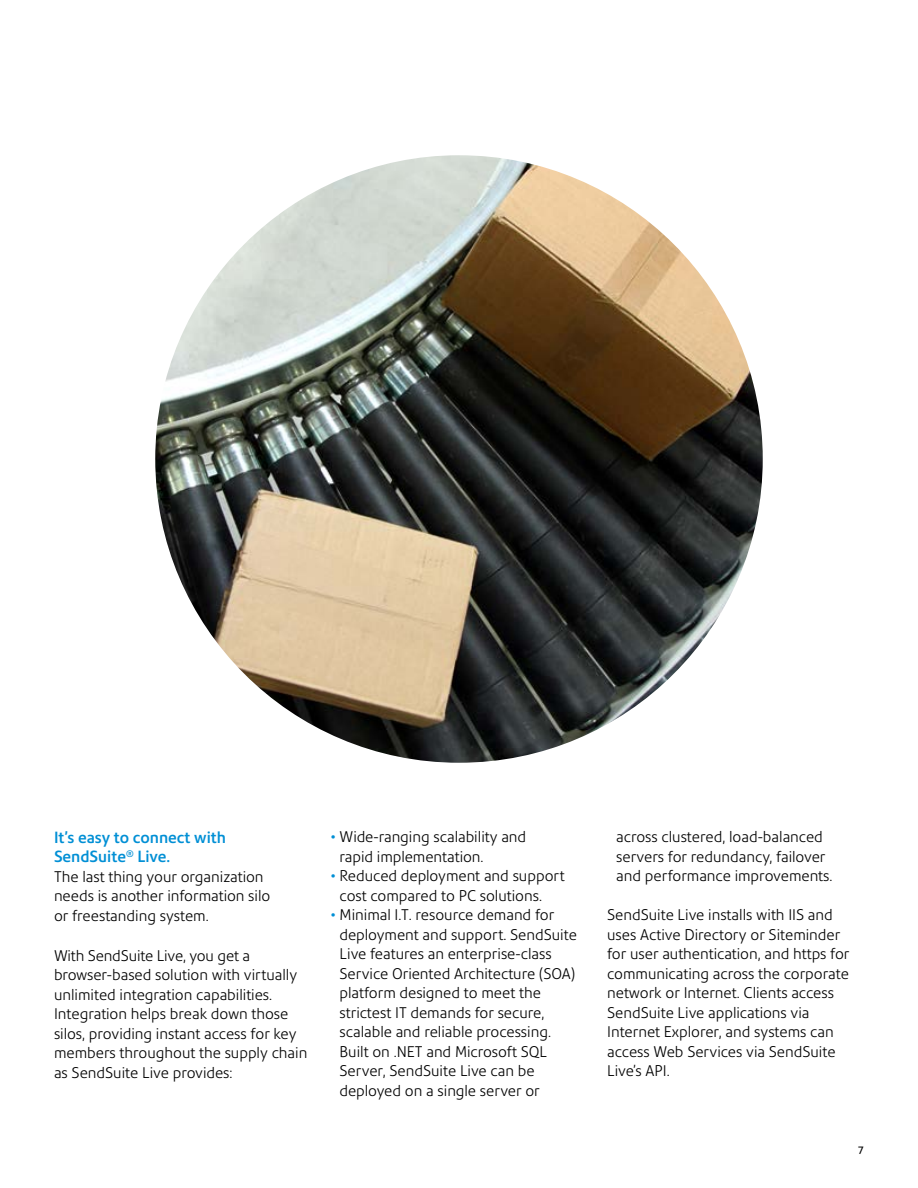
<style>
.page{position:relative;width:918px;height:1188px;background:#fff}
.page>*{position:absolute;margin:0;border:0;box-sizing:border-box;transform-origin:0 0}
.t1{font:500 15.75px/19.5px "Precision Sans";color:#008fd5}
.t2{font:300 15px/19.5px "Precision Sans";color:#000}
.t3{font:10.5px "Precision Sans";color:#000}
.s1{color:#008fd5}
</style>
<div class="page">
<img style="left:155px;top:155px;width:608px;height:608px;border-radius:304px">
<p class="t1" style="left:54px;top:827px;width:173px">It’s easy to connect with<br>SendSuite<sup>®</sup> Live.</p>
<p class="t2" style="left:54px;top:867px;width:218px">The last thing your organization needs is another information silo or freestanding system.</p>
<p class="t2" style="left:54px;top:945px;width:255px">With SendSuite Live, you get a browser-based solution with virtually unlimited integration capabilities.<br>Integration helps break down those silos, providing instant access for key members throughout the supply chain as SendSuite Live provides:</p>
<p class="t2" style="left:340px;top:827px;width:188px;text-indent:-9px"><span class="s1">•</span> Wide-ranging scalability and rapid implementation.</p>
<p class="t2" style="left:340px;top:866px;width:227px;text-indent:-9px"><span class="s1">•</span> Reduced deployment and support cost compared to PC solutions.</p>
<p class="t2" style="left:340px;top:905px;width:239px;text-indent:-9px"><span class="s1">•</span> Minimal I.T. resource demand for deployment and support. SendSuite Live features an enterprise-class Service Oriented Architecture (SOA) platform designed to meet the strictest IT demands for secure, scalable and reliable processing.<br>Built on .NET and Microsoft SQL Server, SendSuite Live can be deployed on a single server or</p>
<p class="t2" style="left:616px;top:827px;width:218px">across clustered, load-balanced servers for redundancy, failover and performance improvements.</p>
<p class="t2" style="left:607px;top:905px;width:244px">SendSuite Live installs with IIS and uses Active Directory or Siteminder for user authentication, and https for communicating across the corporate network or Internet. Clients access SendSuite Live applications via Internet Explorer, and systems can access Web Services via SendSuite Live’s API.</p>
<p class="t3" style="left:858px;top:1144px;width:8px">7</p>
</div>
